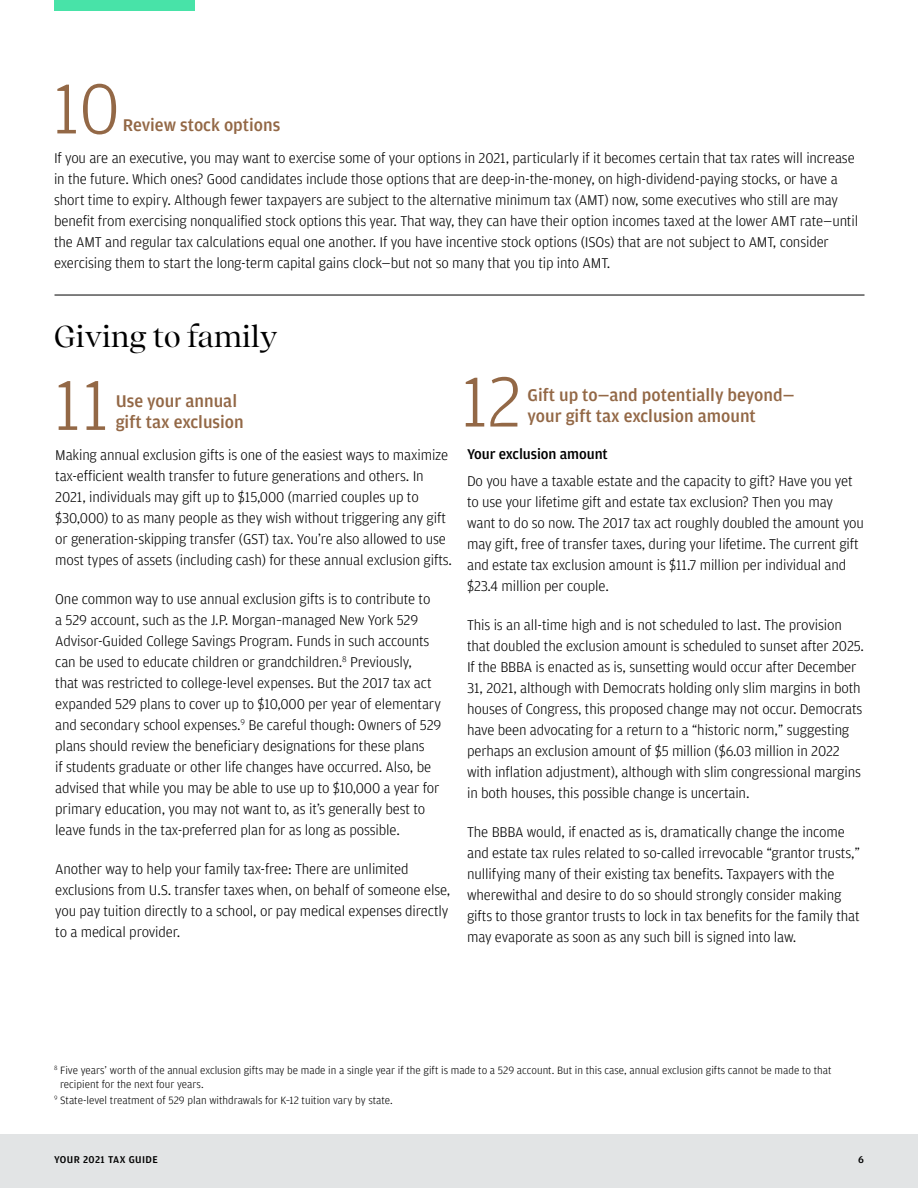
<style>
.page{position:relative;width:918px;height:1188px;background:#fff}
.page>*{position:absolute;margin:0;border:0;box-sizing:border-box;transform-origin:0 0}
.t1{font:300 75px "Amplitude";color:#936846}
.t2{font:30px "Recife Display";color:#000}
.t3{font:500 18px/21px "Amplitude";color:#936846}
.t4{font:300 15px/21px "Amplitude";letter-spacing:-.01em;color:#000}
.t5{font:500 15px "Amplitude";letter-spacing:-.005em;color:#000}
.t6{font:300 11.25px/13.5px "Amplitude";color:#000}
.t7{font:500 10.5px "Amplitude";letter-spacing:.04em;color:#000}
</style>
<div class="page">
<div style="left:54px;top:0;width:140px;height:11px;background:#48e3a8"></div>
<div style="left:0;top:1134px;width:918px;height:54px;background:#e2e4e5"></div>
<hr style="left:55px;top:295px;width:810px;height:1px;background:#000">
<p class="t1" style="left:52px;top:61px;width:69px">10</p>
<p class="t3" style="left:123px;top:114px;width:159px">Review stock options</p>
<p class="t4" style="left:54px;top:147px;width:806px">If you are an executive, you may want to exercise some of your options in 2021, particularly if it becomes certain that tax rates will increase in the future. Which ones? Good candidates include those options that are deep-in-the-money, on high-dividend-paying stocks, or have a short time to expiry. Although fewer taxpayers are subject to the alternative minimum tax (AMT) now, some executives who still are may benefit from exercising nonqualified stock options this year. That way, they can have their option incomes taxed at the lower AMT rate—until the AMT and regular tax calculations equal one another. If you have incentive stock options (ISOs) that are not subject to AMT, consider exercising them to start the long-term capital gains clock—but not so many that you tip into AMT.</p>
<h2 class="t2" style="left:54px;top:315px;width:225px">Giving to family</h2>
<p class="t1" style="left:54px;top:358px;width:57px">11</p>
<p class="t3" style="left:116px;top:390px;width:130px">Use your annual gift tax exclusion</p>
<p class="t4" style="left:55px;top:444px;width:398px">Making annual exclusion gifts is one of the easiest ways to maximize tax-efficient wealth transfer to future generations and others. In 2021, individuals may gift up to $15,000 (married couples up to $30,000) to as many people as they wish without triggering any gift or generation-skipping transfer (GST) tax. You’re also allowed to use most types of assets (including cash) for these annual exclusion gifts.</p>
<p class="t4" style="left:55px;top:588px;width:388px">One common way to use annual exclusion gifts is to contribute to<br>a 529 account, such as the J.P. Morgan–managed New York 529<br>Advisor-Guided College Savings Program. Funds in such accounts can be used to educate children or grandchildren.<sup>8</sup> Previously,<br>that was restricted to college-level expenses. But the 2017 tax act expanded 529 plans to cover up to $10,000 per year of elementary and secondary school expenses.<sup>9</sup> Be careful though: Owners of 529 plans should review the beneficiary designations for these plans<br>if students graduate or other life changes have occurred. Also, be advised that while you may be able to use up to $10,000 a year for primary education, you may not want to, as it’s generally best to leave funds in the tax-preferred plan for as long as possible.</p>
<p class="t4" style="left:55px;top:858px;width:397px">Another way to help your family tax-free: There are unlimited exclusions from U.S. transfer taxes when, on behalf of someone else, you pay tuition directly to a school, or pay medical expenses directly to a medical provider.</p>
<p class="t1" style="left:461px;top:355px;width:63px">12</p>
<p class="t3" style="left:528px;top:384px;width:268px">Gift up to—and potentially beyond— your gift tax exclusion amount</p>
<p class="t5" style="left:467px;top:445px;width:142px">Your exclusion amount</p>
<p class="t4" style="left:467px;top:470px;width:398px">Do you have a taxable estate and the capacity to gift? Have you yet to use your lifetime gift and estate tax exclusion? Then you may want to do so now. The 2017 tax act roughly doubled the amount you may gift, free of transfer taxes, during your lifetime. The current gift and estate tax exclusion amount is $11.7 million per individual and $23.4 million per couple.</p>
<p class="t4" style="left:467px;top:614px;width:398px">This is an all-time high and is not scheduled to last. The provision that doubled the exclusion amount is scheduled to sunset after 2025.<br>If the BBBA is enacted as is, sunsetting would occur after December 31, 2021, although with Democrats holding only slim margins in both houses of Congress, this proposed change may not occur. Democrats have been advocating for a return to a “historic norm,” suggesting perhaps an exclusion amount of $5 million ($6.03 million in 2022 with inflation adjustment), although with slim congressional margins in both houses, this possible change is uncertain.</p>
<p class="t4" style="left:467px;top:821px;width:395px">The BBBA would, if enacted as is, dramatically change the income and estate tax rules related to so-called irrevocable “grantor trusts,” nullifying many of their existing tax benefits. Taxpayers with the wherewithal and desire to do so should strongly consider making gifts to those grantor trusts to lock in tax benefits for the family that may evaporate as soon as any such bill is signed into law.</p>
<p class="t6" style="left:60px;top:1063px;width:773px;text-indent:-6px"><sup>8</sup> Five years’ worth of the annual exclusion gifts may be made in a single year if the gift is made to a 529 account. But in this case, annual exclusion gifts cannot be made to that recipient for the next four years.</p>
<p class="t6" style="left:54px;top:1093px;width:340px"><sup>9</sup> State-level treatment of 529 plan withdrawals for K–12 tuition vary by state.</p>
<p class="t7" style="left:54px;top:1153px;width:105px">YOUR 2021 TAX GUIDE</p>
<p class="t7" style="left:858px;top:1153px;width:7px">6</p>
</div>
